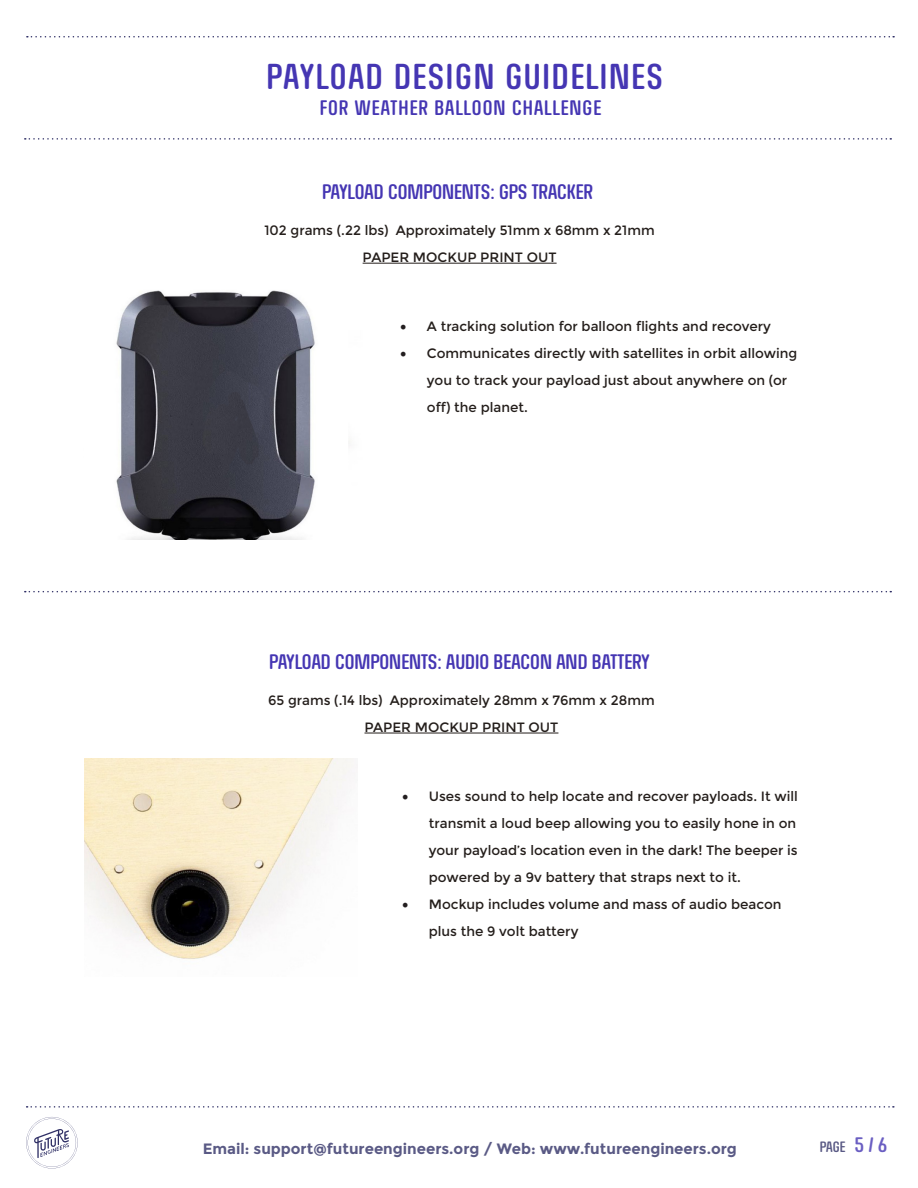
<style>
.page{position:relative;width:918px;height:1188px;background:#fff}
.page>*{position:absolute;margin:0;border:0;box-sizing:border-box;transform-origin:0 0}
.t1{font:36px "RICHARDMILLERROUNDED";letter-spacing:.05em;color:#4536b3}
.t2{font:21px "RICHARDMILLERROUNDED";color:#4536b3}
.t3{font:21px "RICHARDMILLERROUNDED";letter-spacing:.05em;color:#4536b3}
.t4{font:700 15px "Montserrat";color:#5a5a85}
.t5{font:15px "RICHARDMILLERROUNDED";color:#5a5a85}
.t6{font:13.5px/27px "Montserrat";color:#241e1b}
.s1{font-family:"Minion Pro";font-size:18px;color:#231f20}
.s2{font-size:21px;color:#6a5ec2}
</style>
<div class="page">
<svg style="left:27px;top:1106px;width:867px;height:2px"></svg>
<svg style="left:26px;top:1117px;width:52px;height:52px"></svg>
<svg style="left:27px;top:36px;width:867px;height:2px"></svg>
<svg style="left:25px;top:138px;width:866px;height:2px"></svg>
<hr style="left:363px;top:263px;width:194px;height:1px;background:#241e1b">
<svg style="left:25px;top:591px;width:866px;height:1px"></svg>
<hr style="left:364px;top:733px;width:194px;height:1px;background:#241e1b">
<img style="left:85px;top:758px;width:268px;height:202px">
<img style="left:116px;top:290px;width:234px;height:250px">
<p class="t1" style="left:266px;top:58px;width:398px">PAYLOAD DESIGN GUIDELINES</p>
<p class="t3" style="left:320px;top:97px;width:283px">FOR WEATHER BALLOON CHALLENGE</p>
<p class="t2" style="left:322px;top:181px;width:272px">PAYLOAD COMPONENTS: GPS TRACKER</p>
<p class="t6" style="left:264px;top:217px;width:392px">102 grams (.22 lbs) Approximately 51mm x 68mm x 21mm</p>
<p class="t6" style="left:363px;top:244px;width:195px">PAPER MOCKUP PRINT OUT</p>
<p class="t6" style="left:400px;top:313px;width:373px"><span class="s1">•</span> A tracking solution for balloon flights and recovery</p>
<p class="t6" style="left:427px;top:340px;width:372px;text-indent:-27px"><span class="s1">•</span> Communicates directly with satellites in orbit allowing you to track your payload just about anywhere on (or off) the planet.</p>
<p class="t2" style="left:269px;top:651px;width:382px">PAYLOAD COMPONENTS: AUDIO BEACON AND BATTERY</p>
<p class="t6" style="left:268px;top:687px;width:388px">65 grams (.14 lbs) Approximately 28mm x 76mm x 28mm</p>
<p class="t6" style="left:364px;top:714px;width:195px">PAPER MOCKUP PRINT OUT</p>
<p class="t6" style="left:429px;top:783px;width:370px;text-align:justify;text-indent:-27px"><span class="s1">•</span> Uses sound to help locate and recover payloads. It will transmit a loud beep allowing you to easily hone in on your payload’s location even in the dark! The beeper is powered by a 9v battery that straps next to it.</p>
<p class="t6" style="left:429px;top:891px;width:354px;text-indent:-27px"><span class="s1">•</span> Mockup includes volume and mass of audio beacon plus the 9 volt battery</p>
<p class="t4" style="left:203px;top:1139px;width:536px">Email: support@futureengineers.org / Web: www.futureengineers.org</p>
<p class="t5" style="left:820px;top:1139px;width:69px">PAGE <span class="s2">5 / 6</span></p>
</div>
